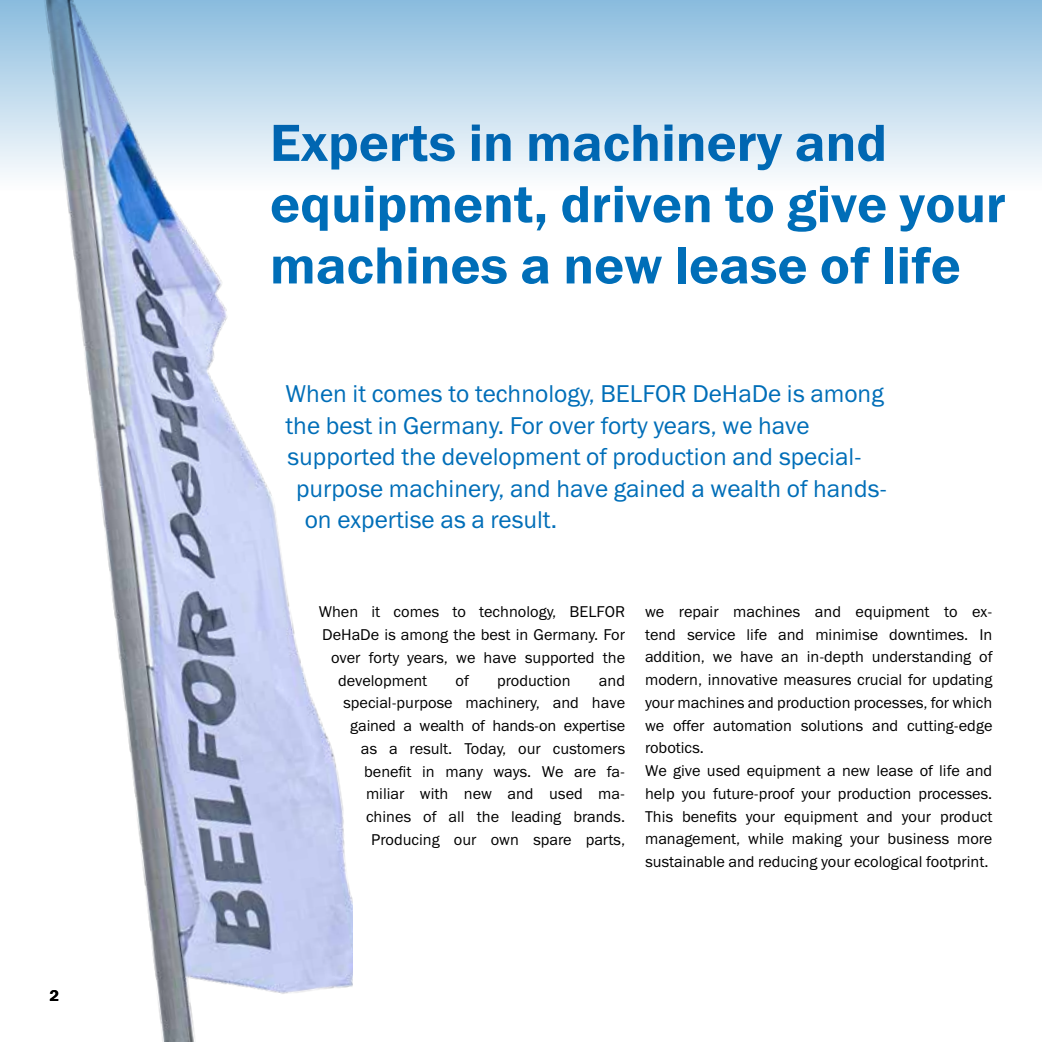
<style>
.page{position:relative;width:1042px;height:1042px;background:#fff}
.page>*{position:absolute;margin:0;border:0;box-sizing:border-box;transform-origin:0 0}
.t1{font:52.5px/61.2px "Franklin Gothic Demi ITC";color:#006eb8}
.t2{font:24.5px "Franklin Gothic Book ITC";color:#006eb8}
.t3{font:15.75px/22.8px "Franklin Gothic Book ITC";color:#000;text-align:right}
.t4{font:15.75px "Franklin Gothic Demi ITC";color:#000}
</style>
<div class="page">
<img style="left:66px;top:191px;width:287px;height:851px">
<svg style="left:0;top:0;width:1042px;height:191px;background:#bed8ea"></svg>
<p class="t4" style="left:50px;top:986px;width:11px">2</p>
<h1 class="t1" style="left:270px;top:114px;width:737px">Experts in machinery and equipment, driven to give your machines a new lease of life</h1>
<h2 class="t2" style="left:285px;top:378px;width:600px">When it comes to technology, BELFOR DeHaDe is among</h2>
<h2 class="t2" style="left:285px;top:409px;width:526px">the best in Germany. For over forty years, we have</h2>
<h2 class="t2" style="left:287px;top:441px;width:576px">supported the development of production and special-</h2>
<h2 class="t2" style="left:296px;top:472px;width:593px">purpose machinery, and have gained a wealth of hands-</h2>
<h2 class="t2" style="left:305px;top:504px;width:254px">on expertise as a result.</h2>
<p class="t3" style="left:319px;top:600px;width:308px">When it comes to technology, BELFOR</p>
<p class="t3" style="left:322px;top:623px;width:304px">DeHaDe is among the best in Germany. For</p>
<p class="t3" style="left:331px;top:646px;width:295px">over forty years, we have supported the</p>
<p class="t3" style="left:338px;top:668px;width:91px">development</p>
<p class="t3" style="left:456px;top:668px;width:15px">of</p>
<p class="t3" style="left:497px;top:668px;width:75px">production</p>
<p class="t3" style="left:343px;top:668px;width:283px">and<br>special-purpose machinery, and have gained a wealth of hands-on expertise as a result. Today, our customers benefit in many ways. We are fa&shy;miliar with new and used ma&shy;chines of all the leading brands.<br>Producing our own spare parts,</p>
<p class="t3" style="left:645px;top:600px;width:349px;text-align:left">we repair machines and equipment to ex&shy;tend service life and minimise downtimes. In addition, we have an in-depth understanding of modern, innovative measures crucial for updating your machines and production processes, for which we offer automation solutions and cutting-edge robotics.<br>We give used equipment a new lease of life and help you future-proof your production processes.<br>This benefits your equipment and your product management, while making your business more sustainable and reducing your ecological footprint.</p>
</div>
